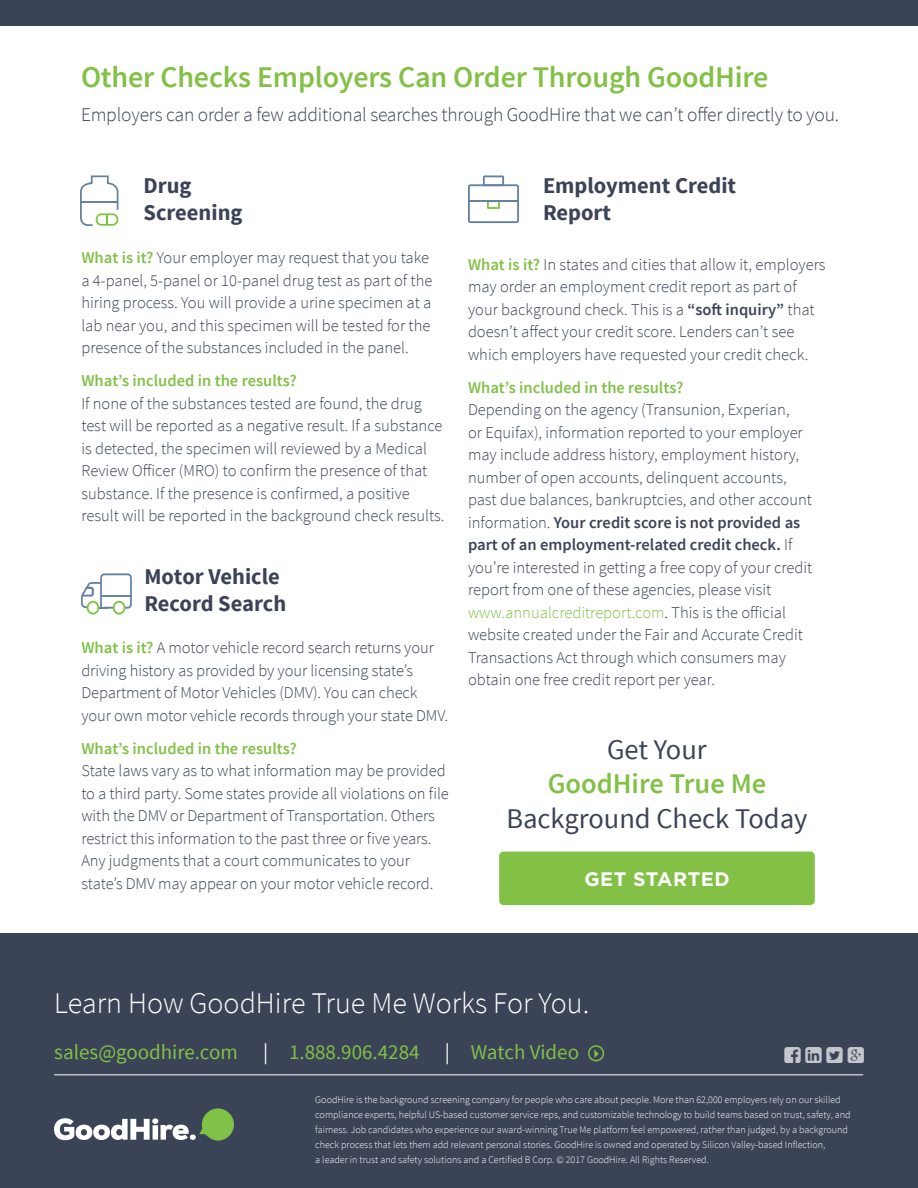
<style>
.page{position:relative;width:918px;height:1188px;background:#fff}
.page>*{position:absolute;margin:0;border:0;box-sizing:border-box;transform-origin:0 0}
.t1{font:600 30px "Source Sans Pro";letter-spacing:-.005em;color:#82c146}
.t2{font:300 30px "Source Sans Pro";color:#fff}
.t3{font:28.5px "Source Sans Pro";color:#3b4356}
.t4{font:600 28.5px "Source Sans Pro";color:#82c146}
.t5{font:700 22.5px/27px "Source Sans Pro";color:#3b4356}
.t6{font:21px "Source Sans Pro";color:#82c146}
.t7{font:300 19.5px "Source Sans Pro";letter-spacing:-.01em;color:#3b4356}
.t8{font:700 19.5px "Gotham";letter-spacing:.025em;color:#fff}
.t9{font:300 16.5px/22.5px "Source Sans Pro";color:#3b4356}
.t10{font:600 16.5px "Source Sans Pro";color:#82c149}
.t11{font:300 10.05px/15px "Source Sans Pro";color:#fff}
.s1{font-weight:600;color:#82c149}
.s2{font-weight:600}
.s3{color:#82c146}
.s4{color:#231f20}
.s5{color:#fff}
.s6{color:#80c148}
</style>
<div class="page">
<div style="left:0;top:0;width:918px;height:26px;background:#3b4356"></div>
<div style="left:0;top:933px;width:918px;height:255px;background:#3b4356"></div>
<svg style="left:54px;top:1108px;width:180px;height:33px"></svg>
<hr style="left:54px;top:1074px;width:809px;height:1px;background:#fff">
<div style="left:499px;top:852px;width:316px;height:53px;background:#82c146;border-radius:4px"></div>
<svg style="left:468px;top:175px;width:51px;height:48px"></svg>
<svg style="left:80px;top:175px;width:39px;height:51px"></svg>
<svg style="left:81px;top:573px;width:51px;height:42px"></svg>
<div style="left:588px;top:1045px;width:16px;height:16px;border:2px solid #7ec243;border-radius:50%"></div>
<p class="t1" style="left:81px;top:58px;width:689px">Other Checks Employers Can Order Through GoodHire</p>
<p class="t7" style="left:81px;top:103px;width:760px">Employers can order a few additional searches through GoodHire that we can’t offer directly to you.</p>
<p class="t5" style="left:144px;top:173px;width:50px">Drug</p>
<p class="t5" style="left:144px;top:200px;width:100px">Screening</p>
<p class="t9" style="left:81px;top:247px;width:353px"><span class="s1">What is it?</span> Your employer may request that you take a 4-panel, 5-panel or 10-panel drug test as part of the hiring process. You will provide a urine specimen at a lab near you, and this specimen will be tested for the presence of the substances included in the panel.</p>
<p class="t10" style="left:81px;top:370px;width:217px">What’s included in the results?</p>
<p class="t9" style="left:81px;top:392px;width:365px">If none of the substances tested are found, the drug test will be reported as a negative result. If a substance is detected, the specimen will reviewed by a Medical Review Officer (MRO) to confirm the presence of that substance. If the presence is confirmed, a positive result will be reported in the background check results.</p>
<p class="t5" style="left:144px;top:564px;width:143px">Motor Vehicle<br>Record Search</p>
<p class="t9" style="left:81px;top:636px;width:368px"><span class="s1">What is it?</span> A motor vehicle record search returns your driving history as provided by your licensing state’s Department of Motor Vehicles (DMV). You can check your own motor vehicle records through your state DMV.</p>
<p class="t10" style="left:81px;top:738px;width:217px">What’s included in the results?</p>
<p class="t9" style="left:81px;top:759px;width:369px">State laws vary as to what information may be provided to a third party. Some states provide all violations on file with the DMV or Department of Transportation. Others restrict this information to the past three or five years.<br>Any judgments that a court communicates to your state’s DMV may appear on your motor vehicle record.</p>
<p class="t5" style="left:543px;top:172px;width:195px">Employment Credit</p>
<p class="t5" style="left:543px;top:199px;width:70px">Report</p>
<p class="t9" style="left:468px;top:253px;width:359px"><span class="s1">What is it?</span> In states and cities that allow it, employers may order an employment credit report as part of your background check. This is a <span class="s2">“soft inquiry”</span> that doesn’t affect your credit score. Lenders can’t see which employers have requested your credit check.</p>
<p class="t9" style="left:468px;top:376px;width:346px"><span class="s1">What’s included in the results?<br></span>Depending on the agency (Transunion, Experian,<br>or Equifax), information reported to your employer may include address history, employment history, number of open accounts, delinquent accounts, past due balances, bankruptcies, and other account information. <span class="s2">Your credit score is not provided as part of an employment-related credit check.</span> If you’re interested in getting a free copy of your credit report from one of these agencies, please visit <span class="s3">www.annualcreditreport.com</span><span class="s4">.</span> This is the official website created under the Fair and Accurate Credit Transactions Act through which consumers may obtain one free credit report per year.</p>
<p class="t3" style="left:607px;top:732px;width:101px">Get Your</p>
<p class="t4" style="left:548px;top:766px;width:220px">GoodHire True Me</p>
<p class="t3" style="left:506px;top:801px;width:303px">Background Check Today</p>
<p class="t8" style="left:584px;top:867px;width:147px">GET STARTED</p>
<p class="t2" style="left:54px;top:984px;width:537px">Learn How GoodHire True Me Works For You.</p>
<p class="t6" style="left:54px;top:1039px;width:550px">sales@goodhire.com <span class="s5">|</span> 1.888.906.4284 <span class="s5">|</span> <span class="s6">Watch Video</span> <span class="s6">✔</span></p>
<p class="t11" style="left:315px;top:1092px;width:537px">GoodHire is the background screening company for people who care about people. More than 62,000 employers rely on our skilled compliance experts, helpful US-based customer service reps, and customizable technology to build teams based on trust, safety, and fairness. Job candidates who experience our award-winning True Me platform feel empowered, rather than judged, by a background check process that lets them add relevant personal stories. GoodHire is owned and operated by Silicon Valley-based Inflection,<br>a leader in trust and safety solutions and a Certified B Corp. © 2017 GoodHire. All Rights Reserved.</p>
</div>
